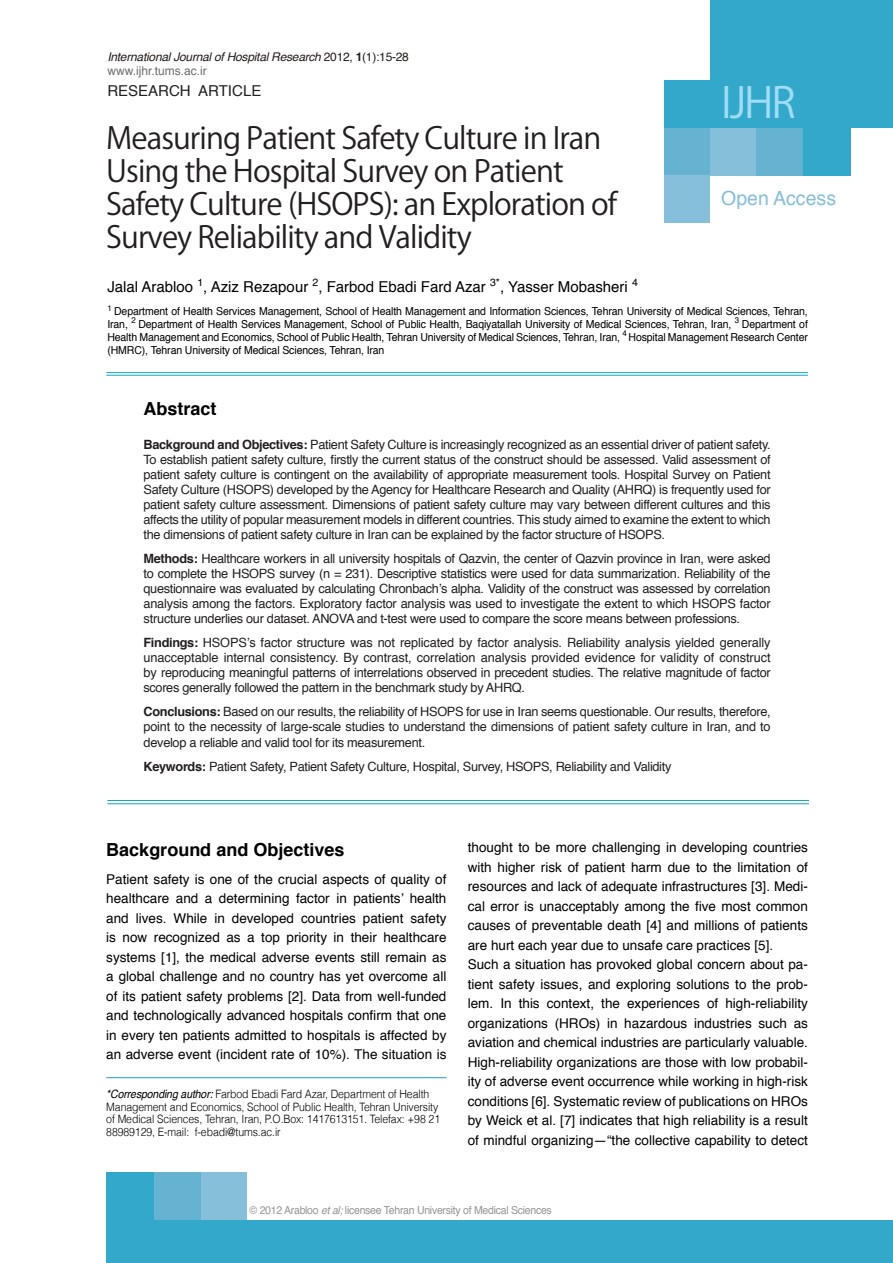
<style>
.page{position:relative;width:893px;height:1263px;background:#fff}
.page>*{position:absolute;margin:0;border:0;box-sizing:border-box;transform-origin:0 0}
.t1{font:42px "Koz Go Pro";color:#9fddf8}
.t2{font:30px/33px "Koz Go Pr 6 N";letter-spacing:-.03em;color:#231f20}
.t3{font:19.5px "Helvetica";color:#85bfd9}
.Main_titles{font:700 18px "Helvetica";color:#000}
.Names{font:15px "Helvetica";color:#000}
.t4{font:15px "Helvetica";color:#231f20}
.Main_text{font:13.5px/19.5px "Helvetica";color:#000;text-align:justify}
.Abstract_text{font:12.75px/15px "Helvetica";letter-spacing:-.025em;color:#231f20;text-align:justify}
.t5{font:italic 12px "Helvetica";letter-spacing:-.02em;color:#241e1b}
.t6{font:12px "Helvetica";color:#6c6d70}
.t7{font:300 11.55px/12.8px "Helvetica";letter-spacing:-.01em;color:#000;scale:.91 1}
.Affiliations{font:10.95px/12.8px "Helvetica";letter-spacing:-.01em;color:#000;text-align:justify;scale:.95 1}
.t8{font:10.95px "Helvetica";letter-spacing:-.025em;color:#939598;scale:.95 1}
.s1{font-style:normal}
.s2{font-weight:700;font-style:normal}
.s3{font-weight:700}
.s4{font-weight:400;font-style:italic}
.s5{font-style:italic}
</style>
<div class="page">
<div style="left:710px;top:0;width:183px;height:128px;background:#33a8ca"></div>
<div style="left:664px;top:175px;width:46px;height:48px;background:#85bfd9"></div>
<div style="left:664px;top:127px;width:46px;height:48px;background:#66b3d1"></div>
<div style="left:664px;top:80px;width:46px;height:48px;background:#33a8ca"></div>
<div style="left:710px;top:128px;width:47px;height:48px;background:#85bfd9"></div>
<div style="left:757px;top:128px;width:47px;height:48px;background:#66b3d1"></div>
<div style="left:804px;top:128px;width:47px;height:48px;background:#33a8ca"></div>
<div style="left:106px;top:1220px;width:787px;height:43px;background:#33a8ca"></div>
<div style="left:200px;top:1172px;width:47px;height:48px;background:#85bfd9"></div>
<div style="left:153px;top:1172px;width:47px;height:48px;background:#66b3d1"></div>
<div style="left:106px;top:1172px;width:47px;height:48px;background:#33a8ca"></div>
<hr style="left:106px;top:375px;width:702px;height:1px;background:#19a1c6">
<hr style="left:106px;top:372px;width:702px;height:1px;background:#19a1c6">
<hr style="left:107px;top:800px;width:702px;height:1px;background:#19a1c6">
<hr style="left:107px;top:803px;width:702px;height:1px;background:#19a1c6">
<hr style="left:106px;top:1077px;width:340px;height:1px;background:#19a1c6">
<p class="t5" style="left:107px;top:48px;width:303px">International Journal of Hospital Research <span class="s1">2012,</span> <span class="s2">1</span><span class="s1">(1):15-28</span></p>
<p class="t6" style="left:107px;top:61px;width:101px">www.ijhr.tums.ac.ir</p>
<p class="t4" style="left:107px;top:79px;width:155px">RESEARCH ARTICLE</p>
<p class="t1" style="left:721px;top:76px;width:76px">IJHR</p>
<p class="t2" style="left:106px;top:122px;width:497px">Measuring Patient Safety Culture in Iran<br>Using the Hospital Survey on Patient</p>
<p class="t2" style="left:106px;top:188px;width:512px">Safety Culture (HSOPS): an Exploration of<br>Survey Reliability and Validity</p>
<p class="Names" style="left:107px;top:275px;width:532px">Jalal Arabloo <sup>1</sup>, Aziz Rezapour <sup>2</sup>, Farbod Ebadi Fard Azar <sup>3*</sup>, Yasser Mobasheri <sup>4</sup></p>
<p class="Affiliations" style="left:107px;top:305px;width:739px"><sup>1</sup> Department of Health Services Management, School of Health Management and Information Sciences, Tehran University of Medical Sciences, Tehran, Iran, <sup>2</sup> Department of Health Services Management, School of Public Health, Baqiyatallah University of Medical Sciences, Tehran, Iran, <sup>3</sup> Department of Health Management and Economics, School of Public Health, Tehran University of Medical Sciences, Tehran, Iran, <sup>4</sup> Hospital Management Research Center (HMRC), Tehran University of Medical Sciences, Tehran, Iran</p>
<p class="t3" style="left:721px;top:184px;width:116px">Open Access</p>
<p class="Main_titles" style="left:144px;top:394px;width:75px">Abstract</p>
<p class="Abstract_text" style="left:144px;top:438px;width:629px"><span class="s3">Background and Objectives:</span> Patient Safety Culture is increasingly recognized as an essential driver of patient safety.<br>To establish patient safety culture, firstly the current status of the construct should be assessed. Valid assessment of patient safety culture is contingent on the availability of appropriate measurement tools. Hospital Survey on Patient Safety Culture (HSOPS) developed by the Agency for Healthcare Research and Quality (AHRQ) is frequently used for patient safety culture assessment. Dimensions of patient safety culture may vary between different cultures and this affects the utility of popular measurement models in different countries. This study aimed to examine the extent to which the dimensions of patient safety culture in Iran can be explained by the factor structure of HSOPS.</p>
<p class="Abstract_text" style="left:144px;top:552px;width:629px"><span class="s3">Methods:</span> Healthcare workers in all university hospitals of Qazvin, the center of Qazvin province in Iran, were asked to complete the HSOPS survey (n = 231). Descriptive statistics were used for data summarization. Reliability of the questionnaire was evaluated by calculating Chronbach’s alpha. Validity of the construct was assessed by correlation analysis among the factors. Exploratory factor analysis was used to investigate the extent to which HSOPS factor structure underlies our dataset. ANOVA and t-test were used to compare the score means between professions.</p>
<p class="Abstract_text" style="left:144px;top:636px;width:629px"><span class="s3">Findings:</span> HSOPS’s factor structure was not replicated by factor analysis. Reliability analysis yielded generally unacceptable internal consistency. By contrast, correlation analysis provided evidence for validity of construct by reproducing meaningful patterns of interrelations observed in precedent studies. The relative magnitude of factor scores generally followed the pattern in the benchmark study by AHRQ.</p>
<p class="Abstract_text" style="left:144px;top:705px;width:629px"><span class="s3">Conclusions:</span> Based on our results, the reliability of HSOPS for use in Iran seems questionable. Our results, therefore, point to the necessity of large-scale studies to understand the dimensions of patient safety culture in Iran, and to develop a reliable and valid tool for its measurement.</p>
<p class="Abstract_text" style="left:144px;top:759px;width:529px"><span class="s3">Keywords:</span> Patient Safety, Patient Safety Culture, Hospital, Survey, HSOPS, Reliability and Validity</p>
<p class="Main_titles" style="left:106px;top:835px;width:240px">Background and Objectives</p>
<p class="Main_text" style="left:106px;top:869px;width:342px">Patient safety is one of the crucial aspects of quality of healthcare and a determining factor in patients’ health and lives. While in developed countries patient safety is now recognized as a top priority in their healthcare systems [1], the medical adverse events still remain as a global challenge and no country has yet overcome all of its patient safety problems [2]. Data from well-funded and technologically advanced hospitals confirm that one in every ten patients admitted to hospitals is affected by an adverse event (incident rate of 10%). The situation is</p>
<p class="t7" style="left:106px;top:1087px;width:368px"><span class="s4">*Corresponding author:</span> Farbod Ebadi Fard Azar, Department of Health Management and Economics, School of Public Health, Tehran University of Medical Sciences, Tehran, Iran, P.O.Box: 1417613151. Telefax: +98 21<br>88989129, E-mail: f-ebadi@tums.ac.ir</p>
<p class="Main_text" style="left:468px;top:838px;width:342px">thought to be more challenging in developing countries with higher risk of patient harm due to the limitation of resources and lack of adequate infrastructures [3]. Medi&shy;cal error is unacceptably among the five most common causes of preventable death [4] and millions of patients are hurt each year due to unsafe care practices [5].</p>
<p class="Main_text" style="left:468px;top:955px;width:342px">Such a situation has provoked global concern about pa&shy;tient safety issues, and exploring solutions to the prob&shy;lem. In this context, the experiences of high-reliability organizations (HROs) in hazardous industries such as aviation and chemical industries are particularly valuable.<br>High-reliability organizations are those with low probabil&shy;ity of adverse event occurrence while working in high-risk conditions [6]. Systematic review of publications on HROs by Weick et al. [7] indicates that high reliability is a result of mindful organizing—“the collective capability to detect</p>
<p class="t8" style="left:250px;top:1201px;width:320px">© 2012 Arabloo <span class="s5">et al;</span> licensee Tehran University of Medical Sciences</p>
</div>
